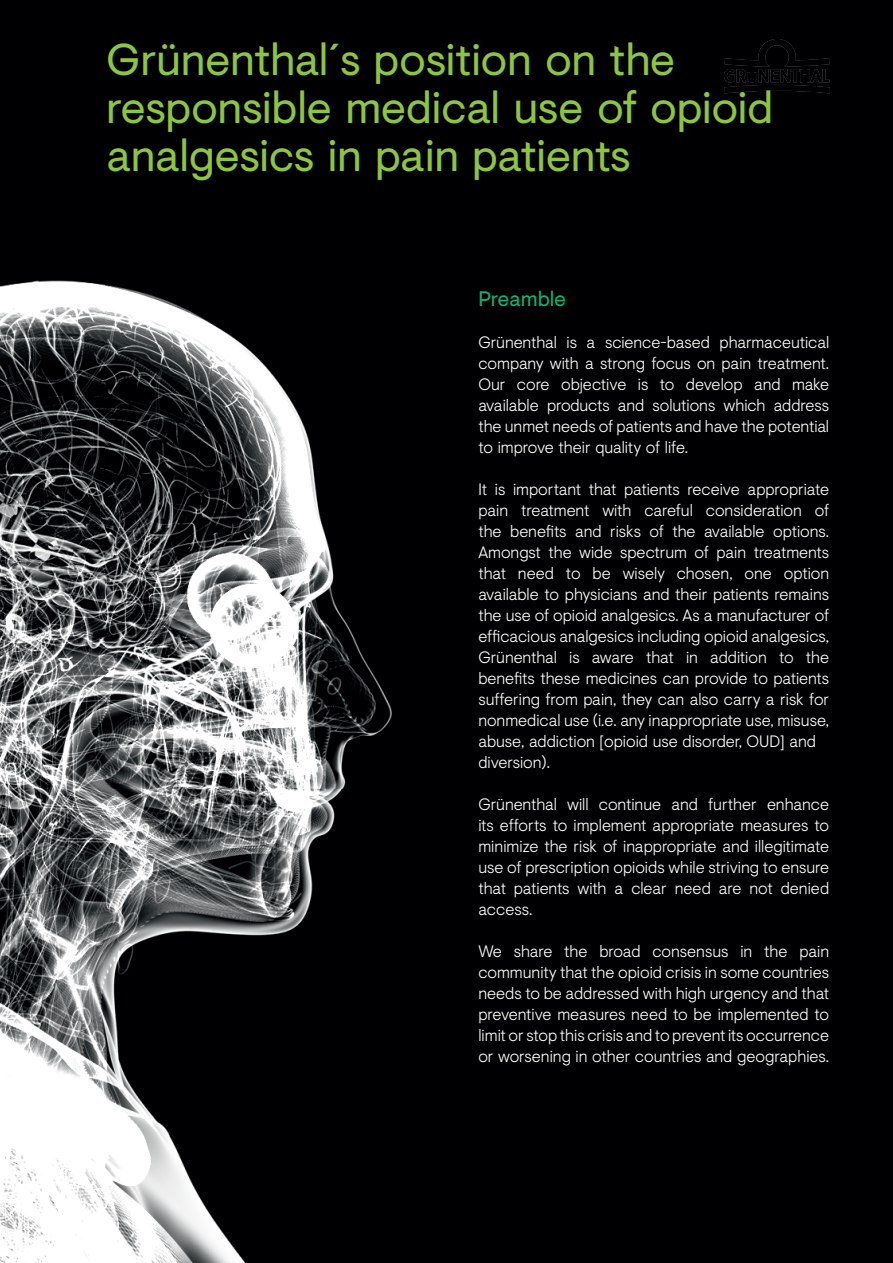
<style>
.page{position:relative;width:893px;height:1263px;background:#fff}
.page>*{position:absolute;margin:0;border:0;box-sizing:border-box;transform-origin:0 0}
.t1{font:44.7px/48px "Visuelt";letter-spacing:-.01em;color:#8bc63e}
.t2{font:21px "Visuelt";letter-spacing:-.01em;color:#13b073}
.t3{font:300 16.5px/21px "Visuelt";letter-spacing:-.005em;color:#fff;text-align:justify}
</style>
<div class="page">
<img style="left:105px;top:0;width:788px;height:1263px">
<img style="left:0;top:0;width:105px;height:1263px">
<img style="left:767px;top:1224px;width:62px;height:8px">
<svg style="left:724px;top:39px;width:106px;height:54px;background:#040406"></svg>
<h1 class="t1" style="left:106px;top:34px;width:668px">Grünenthal´s position on the responsible medical use of opioid analgesics in pain patients</h1>
<p class="t2" style="left:478px;top:284px;width:89px">Preamble</p>
<p class="t3" style="left:478px;top:331px;width:352px">Grünenthal is a science-based pharmaceutical company with a strong focus on pain treatment.<br>Our core objective is to develop and make available products and solutions which address the unmet needs of patients and have the potential to improve their quality of life.</p>
<p class="t3" style="left:478px;top:478px;width:352px;text-align:left">It is important that patients receive appropriate pain treatment with careful consideration of the benefits and risks of the available options.<br>Amongst the wide spectrum of pain treatments that need to be wisely chosen, one option available to physicians and their patients remains the use of opioid analgesics. As a manufacturer of efficacious analgesics including opioid analgesics, Grünenthal is aware that in addition to the benefits these medicines can provide to patients suffering from pain, they can also carry a risk for nonmedical use (i.e. any inappropriate use, misuse, abuse, addiction [opioid use disorder, OUD] and diversion).</p>
<p class="t3" style="left:478px;top:793px;width:352px">Grünenthal will continue and further enhance its efforts to implement appropriate measures to minimize the risk of inappropriate and illegitimate use of prescription opioids while striving to ensure that patients with a clear need are not denied access.</p>
<p class="t3" style="left:478px;top:940px;width:352px">We share the broad consensus in the pain community that the opioid crisis in some countries needs to be addressed with high urgency and that preventive measures need to be implemented to limit or stop this crisis and to prevent its occurrence or worsening in other countries and geographies.</p>
</div>
